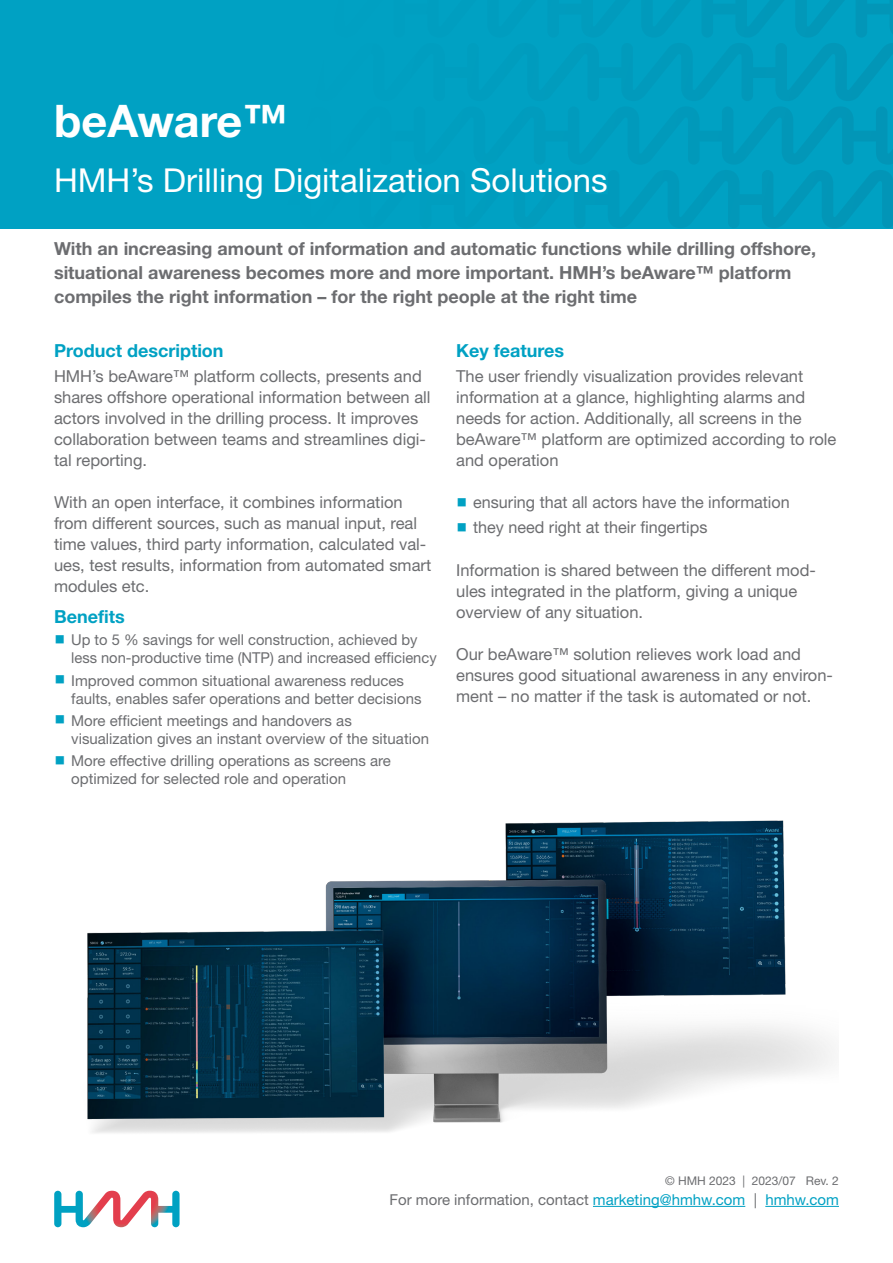
<style>
.page{position:relative;width:893px;height:1263px;background:#fff}
.page>*{position:absolute;margin:0;border:0;box-sizing:border-box;transform-origin:0 0}
.Heading_1{font:700 45px "Helvetica Neue LT Pro";color:#fff}
.Heading_2{font:33px "Helvetica Neue LT Pro";color:#fff}
.Ingress{font:700 18px "Helvetica Neue LT Pro";color:#6c6d70}
.Subheading{font:700 18px "Helvetica Neue LT Pro";color:#00a1c3}
.t1{font:16.5px/21px "Helvetica Neue LT Pro";color:#6c6d70}
.t2{font:15px/18px "Helvetica Neue LT Pro";color:#6c6d70}
.t3{font:12px "Helvetica Neue LT Pro";color:#6c6d70}
.s1{color:#00a1c3}
</style>
<div class="page">
<div style="left:0;top:0;width:893px;height:228px;background:#00a1c3"></div>
<svg style="left:804px;top:0;width:89px;height:37px"></svg>
<svg style="left:788px;top:43px;width:105px;height:58px"></svg>
<svg style="left:782px;top:107px;width:111px;height:57px"></svg>
<svg style="left:762px;top:170px;width:131px;height:58px"></svg>
<svg style="left:54px;top:1191px;width:126px;height:36px"></svg>
<hr style="left:593px;top:1206px;width:152px;height:1px;background:#00a1c3">
<hr style="left:765px;top:1206px;width:74px;height:1px;background:#00a1c3">
<img style="left:87px;top:820px;width:746px;height:313px">
<p class="Heading_1" style="left:54px;top:93px;width:235px">beAware™</p>
<p class="Heading_2" style="left:54px;top:159px;width:555px">HMH’s Drilling Digitalization Solutions</p>
<p class="Ingress" style="left:54px;top:238px;width:764px">With an increasing amount of information and automatic functions while drilling offshore,</p>
<p class="Ingress" style="left:54px;top:262px;width:739px">situational awareness becomes more and more important. HMH’s beAware™ platform</p>
<p class="Ingress" style="left:54px;top:286px;width:585px">compiles the right information – for the right people at the right time</p>
<p class="Subheading" style="left:54px;top:339px;width:171px">Product description</p>
<p class="t1" style="left:54px;top:365px;width:378px">HMH’s beAware™ platform collects, presents and shares offshore operational information between all actors involved in the drilling process. It improves collaboration between teams and streamlines digi&shy;tal reporting.</p>
<p class="t1" style="left:54px;top:491px;width:379px">With an open interface, it combines information from different sources, such as manual input, real time values, third party information, calculated val&shy;ues, test results, information from automated smart modules etc.</p>
<p class="Subheading" style="left:456px;top:339px;width:110px">Key features</p>
<p class="t1" style="left:456px;top:365px;width:382px">The user friendly visualization provides relevant information at a glance, highlighting alarms and needs for action. Additionally, all screens in the beAware™ platform are optimized according to role and operation</p>
<p class="t1" style="left:456px;top:491px;width:335px"><span class="s1">○</span> ensuring that all actors have the information</p>
<p class="t1" style="left:456px;top:517px;width:253px"><span class="s1">○</span> they need right at their fingertips</p>
<p class="t1" style="left:456px;top:559px;width:361px">Information is shared between the different mod&shy;ules integrated in the platform, giving a unique overview of any situation.</p>
<p class="t1" style="left:456px;top:643px;width:378px">Our beAware™ solution relieves work load and ensures good situational awareness in any environ&shy;ment – no matter if the task is automated or not.</p>
<p class="Subheading" style="left:54px;top:605px;width:72px">Benefits</p>
<p class="t2" style="left:71px;top:631px;width:367px;text-indent:-17px"><span class="s1">○</span> Up to 5 % savings for well construction, achieved by less non-productive time (NTP) and increased efficiency</p>
<p class="t2" style="left:71px;top:671px;width:352px;text-indent:-17px"><span class="s1">○</span> Improved common situational awareness reduces faults, enables safer operations and better decisions</p>
<p class="t2" style="left:71px;top:711px;width:359px;text-indent:-17px"><span class="s1">○</span> More efficient meetings and handovers as visualization gives an instant overview of the situation</p>
<p class="t2" style="left:71px;top:751px;width:321px;text-indent:-17px"><span class="s1">○</span> More effective drilling operations as screens are optimized for selected role and operation</p>
<p class="t3" style="left:665px;top:1174px;width:175px">© HMH 2023 | 2023/07 Rev. 2</p>
<p class="t2" style="left:390px;top:1190px;width:451px">For more information, contact <span class="s1">marketing@hmhw.com</span> | <span class="s1">hmhw.com</span></p>
</div>
